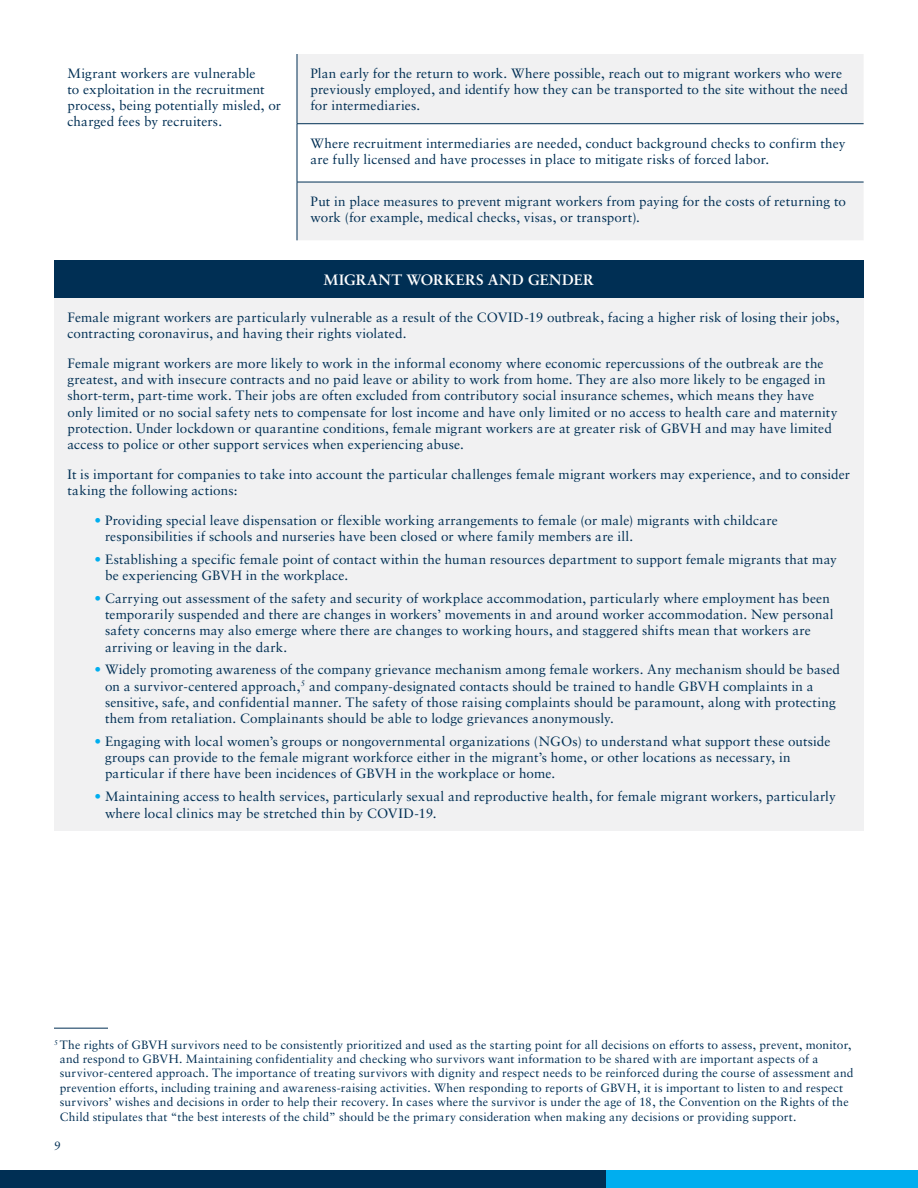
<style>
.page{position:relative;width:918px;height:1188px;background:#fff}
.page>*{position:absolute;margin:0;border:0;box-sizing:border-box;transform-origin:0 0}
.t1{font:700 15px "Sabon LT Pro";letter-spacing:.015em;color:#fff}
.t2{font:13.5px/16.2px "Sabon LT Pro";letter-spacing:.01em;color:#002f54}
.t3{font:12px/14.4px "Sabon LT Pro";letter-spacing:.015em;color:#002f54}
.s1{color:#00aeef}
</style>
<div class="page">
<div style="left:0;top:1170px;width:606px;height:18px;background:#002f54"></div>
<div style="left:606px;top:1170px;width:312px;height:18px;background:#00aeef"></div>
<svg style="left:298px;top:54px;width:566px;height:186px;fill:#f1f1f2"></svg>
<hr style="left:297px;top:123px;width:567px;height:1px;background:#002f54">
<hr style="left:297px;top:182px;width:567px;height:1px;background:#002f54">
<hr style="left:297px;top:54px;width:1px;height:70px;background:#002f54">
<hr style="left:297px;top:124px;width:1px;height:58px;background:#002f54">
<hr style="left:297px;top:182px;width:1px;height:58px;background:#002f54">
<div style="left:54px;top:260px;width:810px;height:38px;background:#002f54"></div>
<div style="left:54px;top:298px;width:810px;height:533px;background:#f1f1f2"></div>
<hr style="left:54px;top:1028px;width:54px;height:1px;background:#002f54">
<p class="t2" style="left:68px;top:65px;width:215px">Migrant workers are vulnerable<br>to exploitation in the recruitment process, being potentially misled, or charged fees by recruiters.</p>
<p class="t2" style="left:310px;top:65px;width:539px">Plan early for the return to work. Where possible, reach out to migrant workers who were previously employed, and identify how they can be transported to the site without the need for intermediaries.</p>
<p class="t2" style="left:310px;top:134px;width:537px">Where recruitment intermediaries are needed, conduct background checks to confirm they are fully licensed and have processes in place to mitigate risks of forced labor.</p>
<p class="t2" style="left:310px;top:193px;width:537px">Put in place measures to prevent migrant workers from paying for the costs of returning to work (for example, medical checks, visas, or transport).</p>
<p class="t1" style="left:324px;top:270px;width:272px">MIGRANT WORKERS AND GENDER</p>
<p class="t2" style="left:68px;top:309px;width:774px">Female migrant workers are particularly vulnerable as a result of the COVID-19 outbreak, facing a higher risk of losing their jobs, contracting coronavirus, and having their rights violated.</p>
<p class="t2" style="left:68px;top:355px;width:772px">Female migrant workers are more likely to work in the informal economy where economic repercussions of the outbreak are the greatest, and with insecure contracts and no paid leave or ability to work from home. They are also more likely to be engaged in short-term, part-time work. Their jobs are often excluded from contributory social insurance schemes, which means they have only limited or no social safety nets to compensate for lost income and have only limited or no access to health care and maternity protection. Under lockdown or quarantine conditions, female migrant workers are at greater risk of GBVH and may have limited access to police or other support services when experiencing abuse.</p>
<p class="t2" style="left:68px;top:466px;width:784px">It is important for companies to take into account the particular challenges female migrant workers may experience, and to consider taking the following actions:</p>
<p class="t2" style="left:105px;top:511px;width:674px;text-indent:-11px"><span class="s1">•</span> Providing special leave dispensation or flexible working arrangements to female (or male) migrants with childcare responsibilities if schools and nurseries have been closed or where family members are ill.</p>
<p class="t2" style="left:105px;top:551px;width:734px;text-indent:-11px"><span class="s1">•</span> Establishing a specific female point of contact within the human resources department to support female migrants that may be experiencing GBVH in the workplace.</p>
<p class="t2" style="left:105px;top:590px;width:730px;text-indent:-11px"><span class="s1">•</span> Carrying out assessment of the safety and security of workplace accommodation, particularly where employment has been temporarily suspended and there are changes in workers’ movements in and around worker accommodation. New personal safety concerns may also emerge where there are changes to working hours, and staggered shifts mean that workers are arriving or leaving in the dark.</p>
<p class="t2" style="left:105px;top:661px;width:737px;text-indent:-11px"><span class="s1">•</span> Widely promoting awareness of the company grievance mechanism among female workers. Any mechanism should be based on a survivor-centered approach,<sup>5</sup> and company-designated contacts should be trained to handle GBVH complaints in a sensitive, safe, and confidential manner. The safety of those raising complaints should be paramount, along with protecting them from retaliation. Complainants should be able to lodge grievances anonymously.</p>
<p class="t2" style="left:105px;top:733px;width:727px;text-indent:-11px"><span class="s1">•</span> Engaging with local women’s groups or nongovernmental organizations (NGOs) to understand what support these outside groups can provide to the female migrant workforce either in the migrant’s home, or other locations as necessary, in particular if there have been incidences of GBVH in the workplace or home.</p>
<p class="t2" style="left:105px;top:788px;width:732px;text-indent:-11px"><span class="s1">•</span> Maintaining access to health services, particularly sexual and reproductive health, for female migrant workers, particularly where local clinics may be stretched thin by COVID-19.</p>
<p class="t3" style="left:60px;top:1037px;width:795px;text-indent:-6px"><sup>5</sup> The rights of GBVH survivors need to be consistently prioritized and used as the starting point for all decisions on efforts to assess, prevent, monitor, and respond to GBVH. Maintaining confidentiality and checking who survivors want information to be shared with are important aspects of a survivor-centered approach. The importance of treating survivors with dignity and respect needs to be reinforced during the course of assessment and prevention efforts, including training and awareness-raising activities. When responding to reports of GBVH, it is important to listen to and respect survivors’ wishes and decisions in order to help their recovery. In cases where the survivor is under the age of 18, the Convention on the Rights of the Child stipulates that “the best interests of the child” should be the primary consideration when making any decisions or providing support.</p>
<p class="t3" style="left:54px;top:1138px;width:8px">9</p>
</div>
